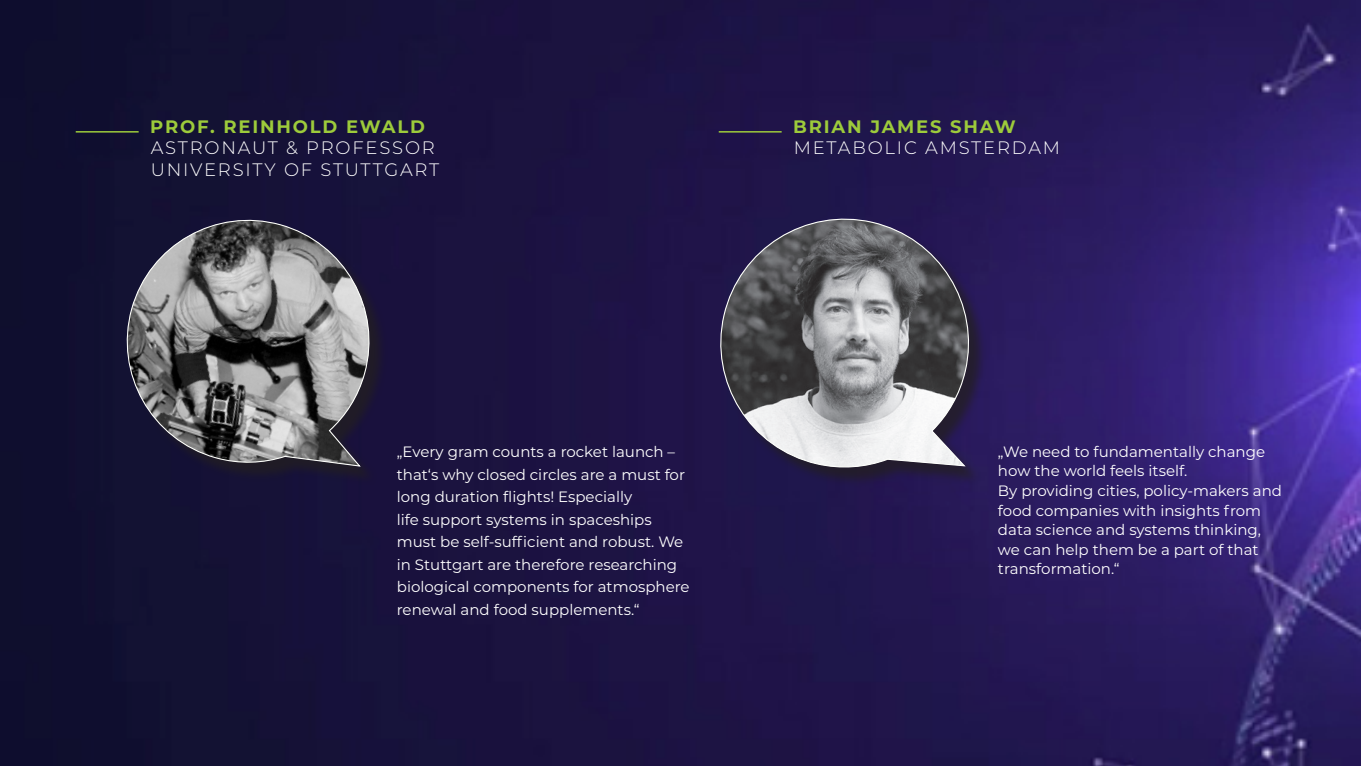
<style>
.page{position:relative;width:1361px;height:766px;background:#fff}
.page>*{position:absolute;margin:0;border:0;box-sizing:border-box;transform-origin:0 0}
.t1{font:300 18px/21.6px "Montserrat";letter-spacing:.1em;color:#fff}
.t2{font:700 18px "Montserrat";letter-spacing:.1em;color:#9dcb3b}
.t3{font:15px/22.5px "Montserrat";color:#fff}
</style>
<div class="page">
<img style="left:0;top:0;width:1361px;height:765px">
<hr style="left:76px;top:131px;width:63px;height:1px;background:#9dcb3b">
<div style="left:129px;top:222px;width:259px;height:263px;background:#171235"></div>
<svg style="left:113px;top:205px;width:271px;height:262px"></svg>
<div style="left:722px;top:221px;width:266px;height:265px;background:#231f20;opacity:.75"></div>
<svg style="left:707px;top:206px;width:275px;height:264px;background:#676475"></svg>
<hr style="left:719px;top:131px;width:62px;height:1px;background:#9dcb3b">
<p class="t2" style="left:150px;top:113px;width:276px">PROF. REINHOLD EWALD</p>
<p class="t1" style="left:151px;top:136px;width:290px">ASTRONAUT &amp; PROFESSOR<br>UNIVERSITY OF STUTTGART</p>
<p class="t2" style="left:793px;top:113px;width:224px">BRIAN JAMES SHAW</p>
<p class="t1" style="left:794px;top:136px;width:268px">METABOLIC AMSTERDAM</p>
<p class="t3" style="left:397px;top:439px;width:294px">„Every gram counts a rocket launch – that‘s why closed circles are a must for long duration flights! Especially<br>life support systems in spaceships must be self-sufficient and robust. We in Stuttgart are therefore researching biological components for atmosphere renewal and food supplements.“</p>
<p class="t3" style="left:998px;top:441px;width:286px;line-height:19.5px">„We need to fundamentally change how the world feels itself.<br>By providing cities, policy-makers and food companies with insights from data science and systems thinking, we can help them be a part of that transformation.“</p>
</div>
